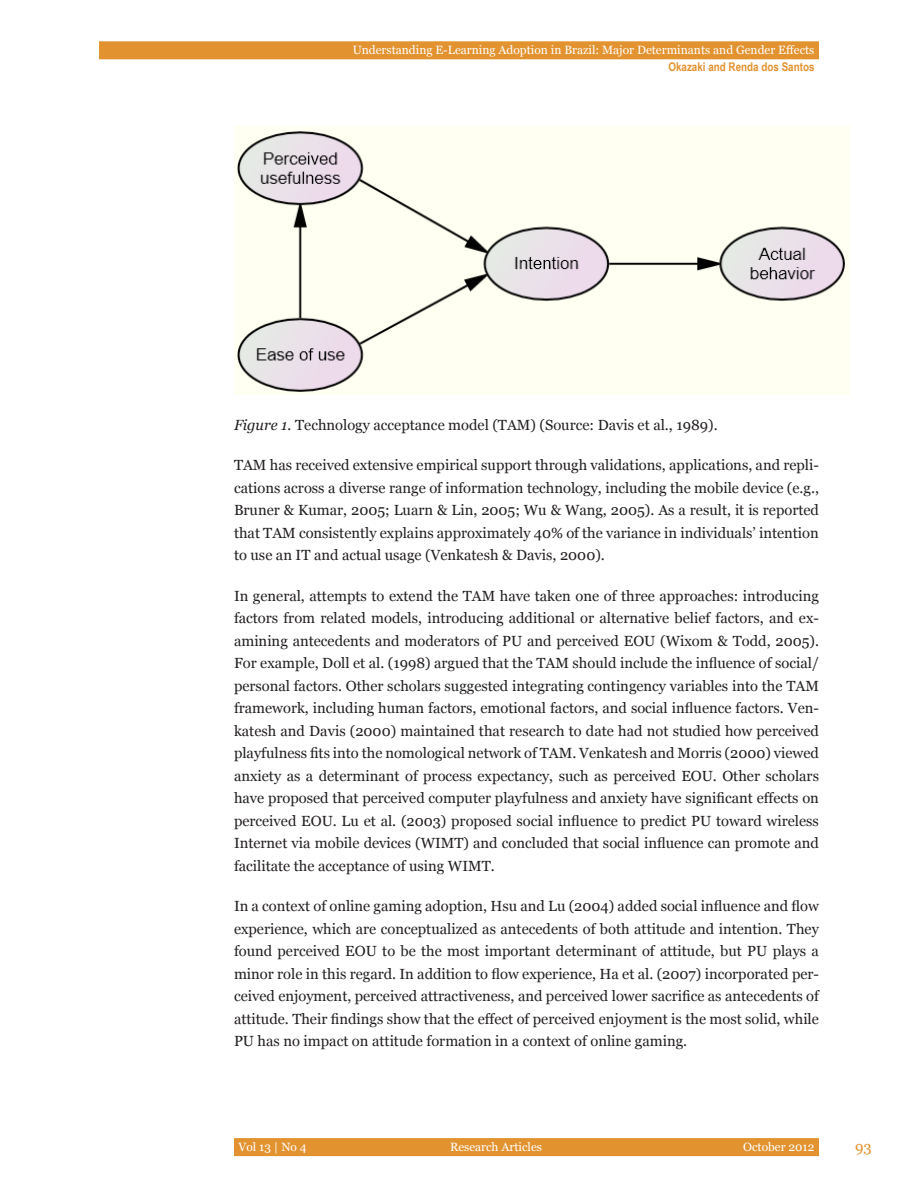
<style>
.page{position:relative;width:918px;height:1188px;background:#fff}
.page>*{position:absolute;margin:0;border:0;box-sizing:border-box;transform-origin:0 0}
.t1{font:15px "Georgia";color:#e2922e}
.body_text{font:14.7px/22.5px "Georgia";color:#231f20;text-align:justify}
.t2{font:12px "Georgia";color:#fff}
.t3{font:700 12px "Arial Narrow";color:#e2922e}
.s1{font-style:italic}
</style>
<div class="page">
<div style="left:99px;top:41px;width:720px;height:18px;background:#e2922e"></div>
<div style="left:234px;top:1138px;width:585px;height:18px;background:#e2922e"></div>
<img style="left:234px;top:126px;width:616px;height:269px">
<p class="t2" style="left:353px;top:43px;width:463px">Understanding E-Learning Adoption in Brazil: Major Determinants and Gender Effects</p>
<p class="t3" style="left:668px;top:58px;width:148px">Okazaki and Renda dos Santos</p>
<p class="body_text" style="left:234px;top:414px;width:485px"><span class="s1">Figure 1.</span> Technology acceptance model (TAM) (Source: Davis et al., 1989).</p>
<p class="body_text" style="left:234px;top:454px;width:587px">TAM has received extensive empirical support through validations, applications, and repli&shy;cations across a diverse range of information technology, including the mobile device (e.g., Bruner &amp; Kumar, 2005; Luarn &amp; Lin, 2005; Wu &amp; Wang, 2005). As a result, it is reported that TAM consistently explains approximately 40% of the variance in individuals’ intention to use an IT and actual usage (Venkatesh &amp; Davis, 2000).</p>
<p class="body_text" style="left:234px;top:585px;width:587px">In general, attempts to extend the TAM have taken one of three approaches: introducing factors from related models, introducing additional or alternative belief factors, and ex&shy;amining antecedents and moderators of PU and perceived EOU (Wixom &amp; Todd, 2005).<br>For example, Doll et al. (1998) argued that the TAM should include the influence of social/ personal factors. Other scholars suggested integrating contingency variables into the TAM framework, including human factors, emotional factors, and social influence factors. Ven&shy;katesh and Davis (2000) maintained that research to date had not studied how perceived playfulness fits into the nomological network of TAM. Venkatesh and Morris (2000) viewed anxiety as a determinant of process expectancy, such as perceived EOU. Other scholars have proposed that perceived computer playfulness and anxiety have significant effects on perceived EOU. Lu et al. (2003) proposed social influence to predict PU toward wireless Internet via mobile devices (WIMT) and concluded that social influence can promote and facilitate the acceptance of using WIMT.</p>
<p class="body_text" style="left:234px;top:895px;width:586px">In a context of online gaming adoption, Hsu and Lu (2004) added social influence and flow experience, which are conceptualized as antecedents of both attitude and intention. They found perceived EOU to be the most important determinant of attitude, but PU plays a minor role in this regard. In addition to flow experience, Ha et al. (2007) incorporated per&shy;ceived enjoyment, perceived attractiveness, and perceived lower sacrifice as antecedents of attitude. Their findings show that the effect of perceived enjoyment is the most solid, while PU has no impact on attitude formation in a context of online gaming.</p>
<p class="t2" style="left:238px;top:1139px;width:70px">Vol 13 | No 4</p>
<p class="t2" style="left:450px;top:1139px;width:93px">Research Articles</p>
<p class="t2" style="left:743px;top:1139px;width:73px">October 2012</p>
<p class="t1" style="left:855px;top:1138px;width:18px">93</p>
</div>
